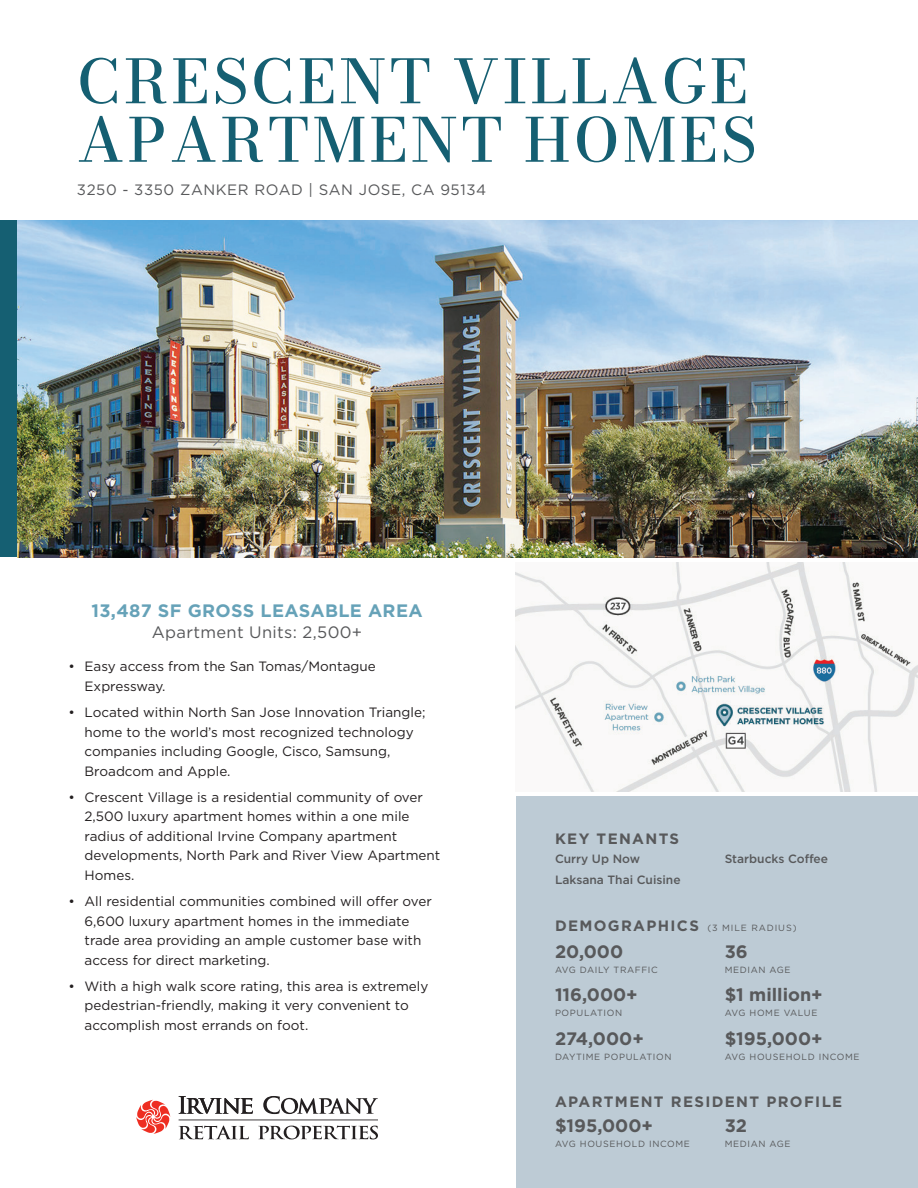
<style>
.page{position:relative;width:918px;height:1188px;background:#fff}
.page>*{position:absolute;margin:0;border:0;box-sizing:border-box;transform-origin:0 0}
.t1{font:500 60px/58.5px "Bodoni Moda 9 pt";letter-spacing:.05em;color:#155f72}
.t2{font:700 18px "Gotham";color:#58595b}
.t3{font:700 18px "Gotham";letter-spacing:.02em;color:#66a2b8}
.t4{font:16.5px "Gotham";letter-spacing:.02em;color:#57585a}
.t5{font:15px "Gotham";letter-spacing:.04em;color:#58595b}
.t6{font:700 15px "Gotham";letter-spacing:.09em;color:#58595b}
.t7{font:13.5px/19.5px "Gotham";color:#231f20}
.t8{font:500 12px/21px "Gotham";color:#58595b}
.t9{font:9px "Gotham";letter-spacing:.07em;color:#58595b}
.t10{font:9px "Gotham";letter-spacing:.1em;color:#58595b}
.s1{font-weight:700;font-size:15px}
</style>
<div class="page">
<div style="left:516px;top:796px;width:402px;height:392px;background:#bdcbd5"></div>
<svg style="left:263px;top:1096px;width:115px;height:18px"></svg>
<svg style="left:179px;top:1096px;width:74px;height:18px"></svg>
<svg style="left:136px;top:1100px;width:34px;height:34px"></svg>
<svg style="left:258px;top:1126px;width:120px;height:13px"></svg>
<svg style="left:179px;top:1126px;width:70px;height:13px"></svg>
<hr style="left:179px;top:1120px;width:199px;height:1px;background:#231f20">
<div style="left:0;top:220px;width:17px;height:337px;background:#155f72"></div>
<img style="left:17px;top:220px;width:901px;height:337px">
<img style="left:516px;top:563px;width:402px;height:228px">
<h1 class="t1" style="left:77px;top:52px;width:681px">CRESCENT VILLAGE<br>APARTMENT HOMES</h1>
<p class="t5" style="left:77px;top:181px;width:411px">3250 - 3350 ZANKER ROAD | SAN JOSE, CA 95134</p>
<h2 class="t3" style="left:91px;top:600px;width:333px">13,487 SF GROSS LEASABLE AREA</h2>
<p class="t4" style="left:152px;top:621px;width:212px">Apartment Units: 2,500+</p>
<p class="t7" style="left:85px;top:657px;width:293px;text-indent:-16px">• Easy access from the San Tomas/Montague<br>Expressway.</p>
<p class="t7" style="left:85px;top:702px;width:342px;text-indent:-16px">• Located within North San Jose Innovation Triangle; home to the world’s most recognized technology companies including Google, Cisco, Samsung, Broadcom and Apple.</p>
<p class="t7" style="left:85px;top:787px;width:357px;text-indent:-16px">• Crescent Village is a residential community of over 2,500 luxury apartment homes within a one mile radius of additional Irvine Company apartment developments, North Park and River View Apartment Homes.</p>
<p class="t7" style="left:85px;top:891px;width:349px;text-indent:-16px">• All residential communities combined will offer over 6,600 luxury apartment homes in the immediate trade area providing an ample customer base with access for direct marketing.</p>
<p class="t7" style="left:85px;top:976px;width:345px;text-indent:-16px">• With a high walk score rating, this area is extremely pedestrian-friendly, making it very convenient to accomplish most errands on foot.</p>
<p class="t6" style="left:555px;top:830px;width:126px">KEY TENANTS</p>
<p class="t8" style="left:555px;top:848px;width:127px">Curry Up Now<br>Laksana Thai Cuisine</p>
<p class="t8" style="left:725px;top:848px;width:105px">Starbucks Coffee</p>
<p class="t10" style="left:555px;top:922px;width:243px"><span class="s1">DEMOGRAPHICS</span> (3 MILE RADIUS)</p>
<h2 class="t2" style="left:555px;top:941px;width:70px">20,000</h2>
<p class="t9" style="left:555px;top:964px;width:104px">AVG DAILY TRAFFIC</p>
<h2 class="t2" style="left:555px;top:984px;width:84px">116,000+</h2>
<p class="t9" style="left:555px;top:1007px;width:69px">POPULATION</p>
<h2 class="t2" style="left:555px;top:1028px;width:90px">274,000+</h2>
<p class="t9" style="left:555px;top:1051px;width:118px">DAYTIME POPULATION</p>
<h2 class="t2" style="left:725px;top:941px;width:25px">36</h2>
<p class="t9" style="left:725px;top:964px;width:67px">MEDIAN AGE</p>
<h2 class="t2" style="left:725px;top:984px;width:100px">$1 million+</h2>
<p class="t9" style="left:725px;top:1007px;width:94px">AVG HOME VALUE</p>
<h2 class="t2" style="left:725px;top:1028px;width:100px">$195,000+</h2>
<p class="t9" style="left:725px;top:1051px;width:136px">AVG HOUSEHOLD INCOME</p>
<p class="t6" style="left:555px;top:1093px;width:289px">APARTMENT RESIDENT PROFILE</p>
<h2 class="t2" style="left:555px;top:1115px;width:100px">$195,000+</h2>
<p class="t9" style="left:555px;top:1138px;width:136px">AVG HOUSEHOLD INCOME</p>
<h2 class="t2" style="left:725px;top:1115px;width:24px">32</h2>
<p class="t9" style="left:725px;top:1138px;width:67px">MEDIAN AGE</p>
</div>
